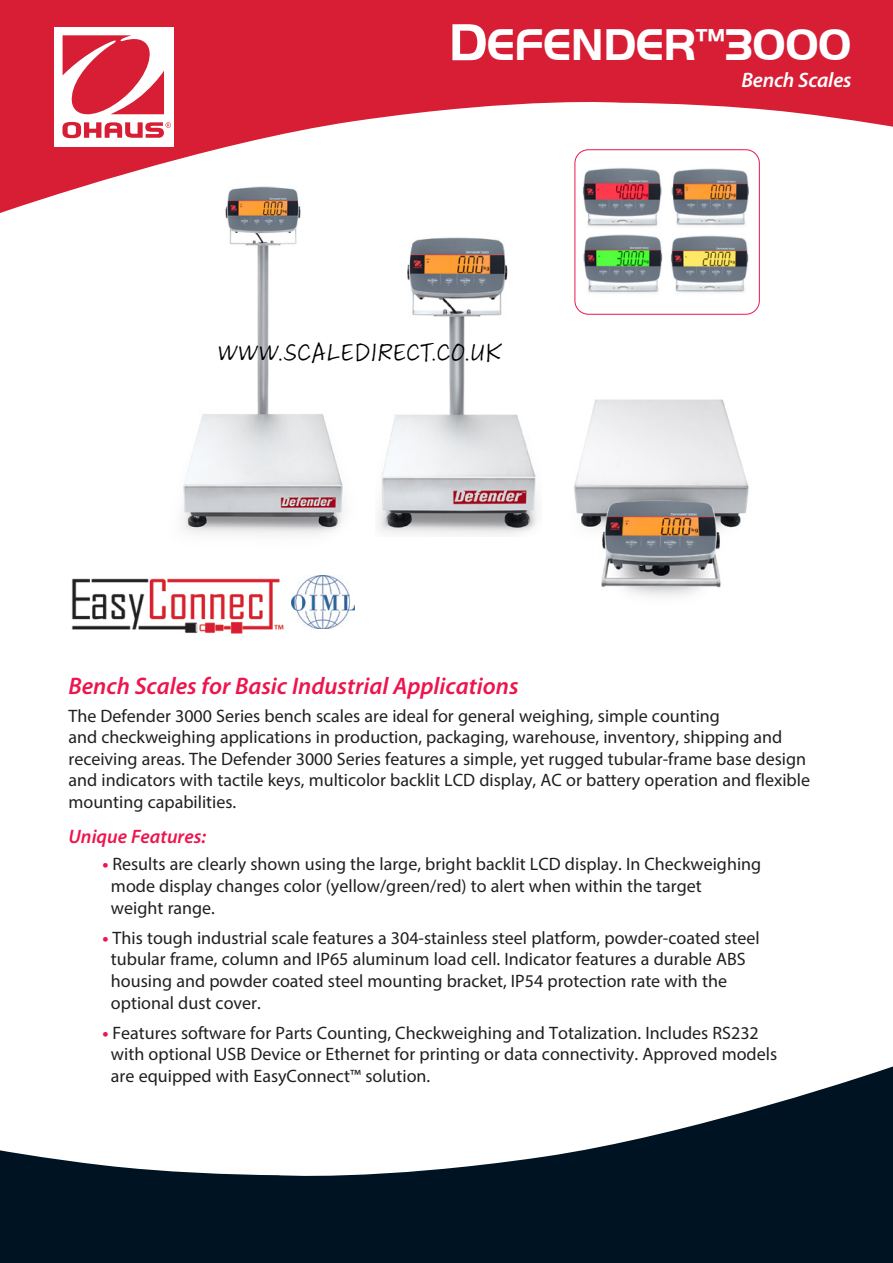
<style>
.page{position:relative;width:893px;height:1263px;background:#fff}
.page>*{position:absolute;margin:0;border:0;box-sizing:border-box;transform-origin:0 0}
.Cover_Product_Name{font:700 45.9px "Handel Got D";letter-spacing:-.01em;color:#fff}
.t1{font:27px "Adobe Hand C";color:#000}
.Cover_Headline_Text{font:italic 600 24px "Myriad Pro";color:#ed154e}
.Cover_Product_Sub_Ti{font:italic 600 21px "Myriad Pro";letter-spacing:-.01em;color:#fff}
.Cover_Standard_Featu{font:italic 600 19.5px "Myriad Pro";color:#ed154e}
.Cover_Bullet_List{font:18px/21.6px "Myriad Pro";color:#231f20}
.Cover_Copy_Text{font:18px/21.6px "Myriad Pro";color:#231f20}
.s1{font-size:54px}
.s2{font-weight:700;color:#ed154e}
</style>
<div class="page">
<svg style="left:0;top:0;width:893px;height:220px;fill:#d71e35"></svg>
<div style="left:54px;top:27px;width:120px;height:119px;background:#fff"></div>
<svg style="left:62px;top:35px;width:109px;height:103px"></svg>
<svg style="left:0;top:1066px;width:893px;height:197px;fill:#001322"></svg>
<img style="left:669px;top:167px;width:88px;height:59px">
<img style="left:572px;top:166px;width:96px;height:64px">
<img style="left:577px;top:229px;width:172px;height:64px">
<div style="left:575px;top:150px;width:184px;height:164px;border:1px solid #ed154e;border-radius:14px"></div>
<img style="left:166px;top:176px;width:192px;height:359px">
<img style="left:376px;top:210px;width:166px;height:325px">
<img style="left:574px;top:399px;width:175px;height:198px">
<img style="left:71px;top:578px;width:213px;height:56px">
<img style="left:292px;top:575px;width:62px;height:53px">
<p class="Cover_Product_Name" style="left:449px;top:19px;width:404px"><span class="s1">D</span>EFENDER<sup>™</sup>3000</p>
<p class="Cover_Product_Sub_Ti" style="left:741px;top:69px;width:111px">Bench Scales</p>
<h2 class="t1" style="left:217px;top:333px;width:285px">WWW.SCALEDIRECT.CO.UK</h2>
<p class="Cover_Headline_Text" style="left:68px;top:672px;width:452px">Bench Scales for Basic Industrial Applications</p>
<p class="Cover_Copy_Text" style="left:68px;top:704px;width:743px">The Defender 3000 Series bench scales are ideal for general weighing, simple counting<br>and checkweighing applications in production, packaging, warehouse, inventory, shipping and receiving areas. The Defender 3000 Series features a simple, yet rugged tubular-frame base design and indicators with tactile keys, multicolor backlit LCD display, AC or battery operation and flexible mounting capabilities.</p>
<p class="Cover_Standard_Featu" style="left:69px;top:825px;width:139px">Unique Features:</p>
<p class="Cover_Bullet_List" style="left:111px;top:853px;width:652px;text-indent:-9px"><span class="s2">•</span> Results are clearly shown using the large, bright backlit LCD display. In Checkweighing mode display changes color (yellow/green/red) to alert when within the target<br>weight range.</p>
<p class="Cover_Bullet_List" style="left:111px;top:927px;width:650px;text-indent:-9px"><span class="s2">•</span> This tough industrial scale features a 304-stainless steel platform, powder-coated steel tubular frame, column and IP65 aluminum load cell. Indicator features a durable ABS housing and powder coated steel mounting bracket, IP54 protection rate with the optional dust cover.</p>
<p class="Cover_Bullet_List" style="left:111px;top:1021px;width:668px;text-indent:-9px"><span class="s2">•</span> Features software for Parts Counting, Checkweighing and Totalization. Includes RS232 with optional USB Device or Ethernet for printing or data connectivity. Approved models are equipped with EasyConnect™ solution.</p>
</div>
